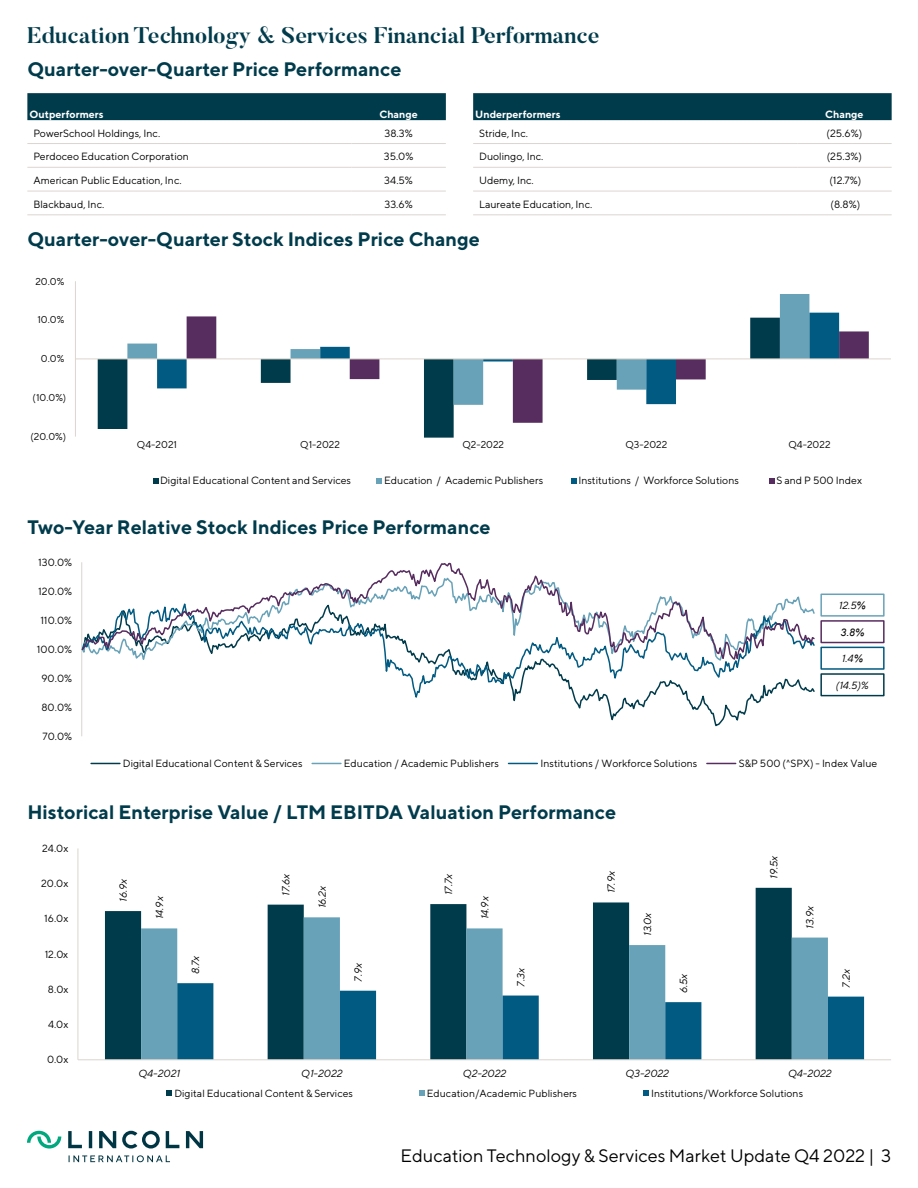
<style>
.page{position:relative;width:918px;height:1188px;background:#fff}
.page>*{position:absolute;margin:0;border:0;box-sizing:border-box;transform-origin:0 0}
.t1{font:700 22.5px "Butler";color:#003b4c}
.t2{font:700 19.5px "TT Norms";color:#003b4c}
.t3{font:18px "TT Norms";color:#000}
.t4{font:10.5px "TT Norms";color:#000}
.t5{font:10.5px "TT Norms";color:#000101}
.t6{font:700 10.5px "TT Norms";color:#fff}
.t7{font:italic 10.5px "TT Norms";color:#000}
.t8{font:italic 10.5px "Arial";color:#000}
.t9{font:10.35px "TT Norms";color:#000}
.t10{font:italic 10.35px "TT Norms";letter-spacing:-.005em;color:#000}
.t11{font:10.05px "TT Norms";color:#000}
.s1{font-family:"Arial"}
</style>
<div class="page">
<svg style="left:89px;top:1131px;width:3px;height:17px"></svg>
<svg style="left:99px;top:1131px;width:17px;height:17px"></svg>
<svg style="left:68px;top:1131px;width:14px;height:17px"></svg>
<svg style="left:186px;top:1131px;width:17px;height:17px"></svg>
<svg style="left:166px;top:1131px;width:13px;height:17px"></svg>
<svg style="left:122px;top:1131px;width:38px;height:18px"></svg>
<svg style="left:27px;top:1131px;width:34px;height:18px"></svg>
<svg style="left:69px;top:1155px;width:101px;height:7px"></svg>
<svg style="left:27px;top:93px;width:865px;height:27px;background:#0a4353"></svg>
<hr style="left:473px;top:143px;width:324px;height:1px;background:#dbd5cf">
<hr style="left:797px;top:143px;width:95px;height:1px;background:#dbd5cf">
<hr style="left:473px;top:167px;width:324px;height:1px;background:#dbd5cf">
<hr style="left:797px;top:167px;width:95px;height:1px;background:#dbd5cf">
<hr style="left:27px;top:143px;width:324px;height:1px;background:#dbd5cf">
<hr style="left:351px;top:143px;width:95px;height:1px;background:#dbd5cf">
<hr style="left:27px;top:167px;width:324px;height:1px;background:#dbd5cf">
<hr style="left:351px;top:167px;width:95px;height:1px;background:#dbd5cf">
<hr style="left:27px;top:191px;width:324px;height:1px;background:#dbd5cf">
<hr style="left:351px;top:191px;width:95px;height:1px;background:#dbd5cf">
<hr style="left:27px;top:214px;width:324px;height:1px;background:#dbd5cf">
<hr style="left:351px;top:214px;width:95px;height:1px;background:#dbd5cf">
<hr style="left:473px;top:191px;width:324px;height:1px;background:#dbd5cf">
<hr style="left:797px;top:191px;width:95px;height:1px;background:#dbd5cf">
<hr style="left:473px;top:214px;width:324px;height:1px;background:#dbd5cf">
<hr style="left:797px;top:214px;width:95px;height:1px;background:#dbd5cf">
<svg style="left:98px;top:358px;width:356px;height:80px"></svg>
<svg style="left:127px;top:294px;width:682px;height:111px"></svg>
<svg style="left:157px;top:313px;width:682px;height:91px"></svg>
<svg style="left:187px;top:316px;width:682px;height:107px"></svg>
<hr style="left:75px;top:281px;width:1px;height:156px;background:#dbd5cd">
<hr style="left:75px;top:359px;width:816px;height:1px;background:#dbd5cd">
<svg style="left:153px;top:478px;width:5px;height:6px"></svg>
<svg style="left:376px;top:478px;width:5px;height:6px"></svg>
<svg style="left:572px;top:478px;width:5px;height:6px"></svg>
<svg style="left:769px;top:478px;width:5px;height:6px"></svg>
<hr style="left:81px;top:562px;width:1px;height:174px;background:#dbd5cd">
<svg style="left:82px;top:703px;width:676px;height:25px"></svg>
<svg style="left:82px;top:666px;width:733px;height:37px"></svg>
<svg style="left:82px;top:562px;width:733px;height:104px"></svg>
<svg style="left:91px;top:763px;width:29px;height:1px"></svg>
<svg style="left:312px;top:763px;width:29px;height:1px"></svg>
<svg style="left:509px;top:763px;width:28px;height:1px"></svg>
<svg style="left:707px;top:763px;width:29px;height:1px"></svg>
<div style="left:820px;top:647px;width:65px;height:23px;border:2px solid #005a81"></div>
<div style="left:820px;top:620px;width:65px;height:23px;border:2px solid #572c5f"></div>
<div style="left:820px;top:673px;width:65px;height:23px;border:2px solid #003b4c"></div>
<div style="left:820px;top:594px;width:65px;height:23px;border:2px solid #68a2b8"></div>
<svg style="left:105px;top:888px;width:687px;height:172px"></svg>
<svg style="left:141px;top:917px;width:687px;height:143px"></svg>
<svg style="left:177px;top:983px;width:687px;height:77px"></svg>
<hr style="left:78px;top:848px;width:1px;height:212px;background:#dbd5cd">
<hr style="left:78px;top:1060px;width:813px;height:1px;background:#dbd5cd">
<svg style="left:167px;top:1091px;width:5px;height:5px"></svg>
<svg style="left:419px;top:1091px;width:6px;height:5px"></svg>
<svg style="left:643px;top:1091px;width:6px;height:5px"></svg>
<h1 class="t1" style="left:27px;top:21px;width:574px">Education Technology &amp; Services Financial Performance</h1>
<h2 class="t2" style="left:27px;top:56px;width:376px">Quarter-over-Quarter Price Performance</h2>
<p class="t6" style="left:30px;top:108px;width:75px">Outperformers</p>
<p class="t6" style="left:379px;top:108px;width:40px">Change</p>
<p class="t6" style="left:475px;top:108px;width:87px">Underperformers</p>
<p class="t6" style="left:825px;top:108px;width:40px">Change</p>
<p class="t4" style="left:33px;top:127px;width:128px">PowerSchool Holdings, Inc.</p>
<p class="t4" style="left:385px;top:127px;width:30px">38.3%</p>
<p class="t4" style="left:479px;top:127px;width:50px">Stride, Inc.</p>
<p class="t4" style="left:827px;top:127px;width:37px">(25.6%)</p>
<p class="t4" style="left:33px;top:150px;width:157px">Perdoceo Education Corporation</p>
<p class="t4" style="left:384px;top:150px;width:31px">35.0%</p>
<p class="t4" style="left:479px;top:150px;width:66px">Duolingo, Inc.</p>
<p class="t4" style="left:827px;top:150px;width:37px">(25.3%)</p>
<p class="t4" style="left:33px;top:174px;width:150px">American Public Education, Inc.</p>
<p class="t4" style="left:384px;top:174px;width:30px">34.5%</p>
<p class="t4" style="left:479px;top:174px;width:56px">Udemy, Inc.</p>
<p class="t4" style="left:829px;top:174px;width:33px">(12.7%)</p>
<p class="t4" style="left:33px;top:198px;width:72px">Blackbaud, Inc.</p>
<p class="t4" style="left:385px;top:198px;width:30px">33.6%</p>
<p class="t4" style="left:479px;top:198px;width:115px">Laureate Education, Inc.</p>
<p class="t4" style="left:831px;top:198px;width:31px">(8.8%)</p>
<h2 class="t2" style="left:27px;top:227px;width:454px">Quarter-over-Quarter Stock Indices Price Change</h2>
<p class="t11" style="left:35px;top:275px;width:31px">20.0%</p>
<p class="t11" style="left:37px;top:314px;width:28px">10.0%</p>
<p class="t11" style="left:41px;top:352px;width:25px">0.0%</p>
<p class="t11" style="left:33px;top:391px;width:35px">(10.0%)</p>
<p class="t11" style="left:31px;top:430px;width:37px">(20.0%)</p>
<p class="t11" style="left:137px;top:439px;width:42px">Q4-2021</p>
<p class="t11" style="left:300px;top:439px;width:41px">Q1-2022</p>
<p class="t11" style="left:462px;top:439px;width:43px">Q2-2022</p>
<p class="t11" style="left:625px;top:439px;width:43px">Q3-2022</p>
<p class="t11" style="left:788px;top:439px;width:44px">Q4-2022</p>
<p class="t11" style="left:160px;top:474px;width:174px">Digital Educational Content &amp; Services</p>
<p class="t11" style="left:383px;top:474px;width:146px">Education/Academic Publishers</p>
<p class="t11" style="left:579px;top:474px;width:148px">Institutions/Workforce Solutions</p>
<p class="t11" style="left:776px;top:474px;width:69px">S&amp;P 500 Index</p>
<p class="t5" style="left:160px;top:474px;width:193px">Digital Educational Content and Services</p>
<p class="t5" style="left:384px;top:474px;width:161px">Education / Academic Publishers</p>
<p class="t5" style="left:578px;top:474px;width:162px">Institutions / Workforce Solutions</p>
<p class="t5" style="left:777px;top:474px;width:87px">S and P 500 Index</p>
<h2 class="t2" style="left:27px;top:515px;width:465px">Two-Year Relative Stock Indices Price Performance</h2>
<p class="t4" style="left:38px;top:556px;width:36px">130.0%</p>
<p class="t4" style="left:38px;top:585px;width:35px">120.0%</p>
<p class="t4" style="left:40px;top:614px;width:33px">110.0%</p>
<p class="t4" style="left:37px;top:643px;width:37px">100.0%</p>
<p class="t4" style="left:42px;top:672px;width:32px">90.0%</p>
<p class="t4" style="left:42px;top:701px;width:32px">80.0%</p>
<p class="t4" style="left:43px;top:730px;width:31px">70.0%</p>
<p class="t7" style="left:839px;top:599px;width:29px">12.5<span class="s1">%</span></p>
<p class="t8" style="left:841px;top:625px;width:25px">3.8%</p>
<p class="t7" style="left:842px;top:652px;width:23px">1.4<span class="s1">%</span></p>
<p class="t7" style="left:836px;top:679px;width:34px">(14.5)%</p>
<p class="t4" style="left:123px;top:757px;width:181px">Digital Educational Content &amp; Services</p>
<p class="t4" style="left:344px;top:757px;width:157px">Education / Academic Publishers</p>
<p class="t4" style="left:540px;top:757px;width:158px">Institutions / Workforce Solutions</p>
<p class="t4" style="left:739px;top:757px;width:140px">S&amp;P 500 (^SPX) - Index Value</p>
<h2 class="t2" style="left:27px;top:799px;width:590px">Historical Enterprise Value / LTM EBITDA Valuation Performance</h2>
<p class="t9" style="left:42px;top:842px;width:28px">24.0x</p>
<p class="t9" style="left:41px;top:877px;width:29px">20.0x</p>
<p class="t9" style="left:44px;top:912px;width:26px">16.0x</p>
<p class="t9" style="left:45px;top:948px;width:25px">12.0x</p>
<p class="t9" style="left:48px;top:983px;width:22px">8.0x</p>
<p class="t9" style="left:48px;top:1018px;width:22px">4.0x</p>
<p class="t9" style="left:47px;top:1053px;width:23px">0.0x</p>
<p class="t10" style="left:117px;top:902px;width:25px;rotate:-90deg">16.9x</p>
<p class="t10" style="left:280px;top:896px;width:24px;rotate:-90deg">17.6x</p>
<p class="t10" style="left:442px;top:895px;width:23px;rotate:-90deg">17.7x</p>
<p class="t10" style="left:605px;top:893px;width:24px;rotate:-90deg">17.9x</p>
<p class="t10" style="left:153px;top:919px;width:25px;rotate:-90deg">14.9x</p>
<p class="t10" style="left:316px;top:908px;width:25px;rotate:-90deg">16.2x</p>
<p class="t10" style="left:478px;top:919px;width:25px;rotate:-90deg">14.9x</p>
<p class="t10" style="left:768px;top:879px;width:25px;rotate:-90deg">19.5x</p>
<p class="t10" style="left:641px;top:936px;width:25px;rotate:-90deg">13.0x</p>
<p class="t10" style="left:804px;top:929px;width:25px;rotate:-90deg">13.9x</p>
<p class="t10" style="left:189px;top:974px;width:20px;rotate:-90deg">8.7x</p>
<p class="t10" style="left:352px;top:982px;width:20px;rotate:-90deg">7.9x</p>
<p class="t10" style="left:515px;top:987px;width:20px;rotate:-90deg">7.3x</p>
<p class="t10" style="left:677px;top:993px;width:22px;rotate:-90deg">6.5x</p>
<p class="t10" style="left:840px;top:988px;width:20px;rotate:-90deg">7.2x</p>
<p class="t10" style="left:138px;top:1067px;width:43px">Q4-2021</p>
<p class="t10" style="left:301px;top:1067px;width:43px">Q1-2022</p>
<p class="t10" style="left:463px;top:1067px;width:45px">Q2-2022</p>
<p class="t10" style="left:625px;top:1067px;width:45px">Q3-2022</p>
<p class="t10" style="left:788px;top:1067px;width:45px">Q4-2022</p>
<p class="t9" style="left:174px;top:1087px;width:180px">Digital Educational Content &amp; Services</p>
<p class="t9" style="left:427px;top:1087px;width:152px">Education/Academic Publishers</p>
<p class="t9" style="left:651px;top:1087px;width:154px">Institutions/Workforce Solutions</p>
<h3 class="t3" style="left:401px;top:1145px;width:492px">Education Technology &amp; Services Market Update Q4 2022 | 3</h3>
</div>
